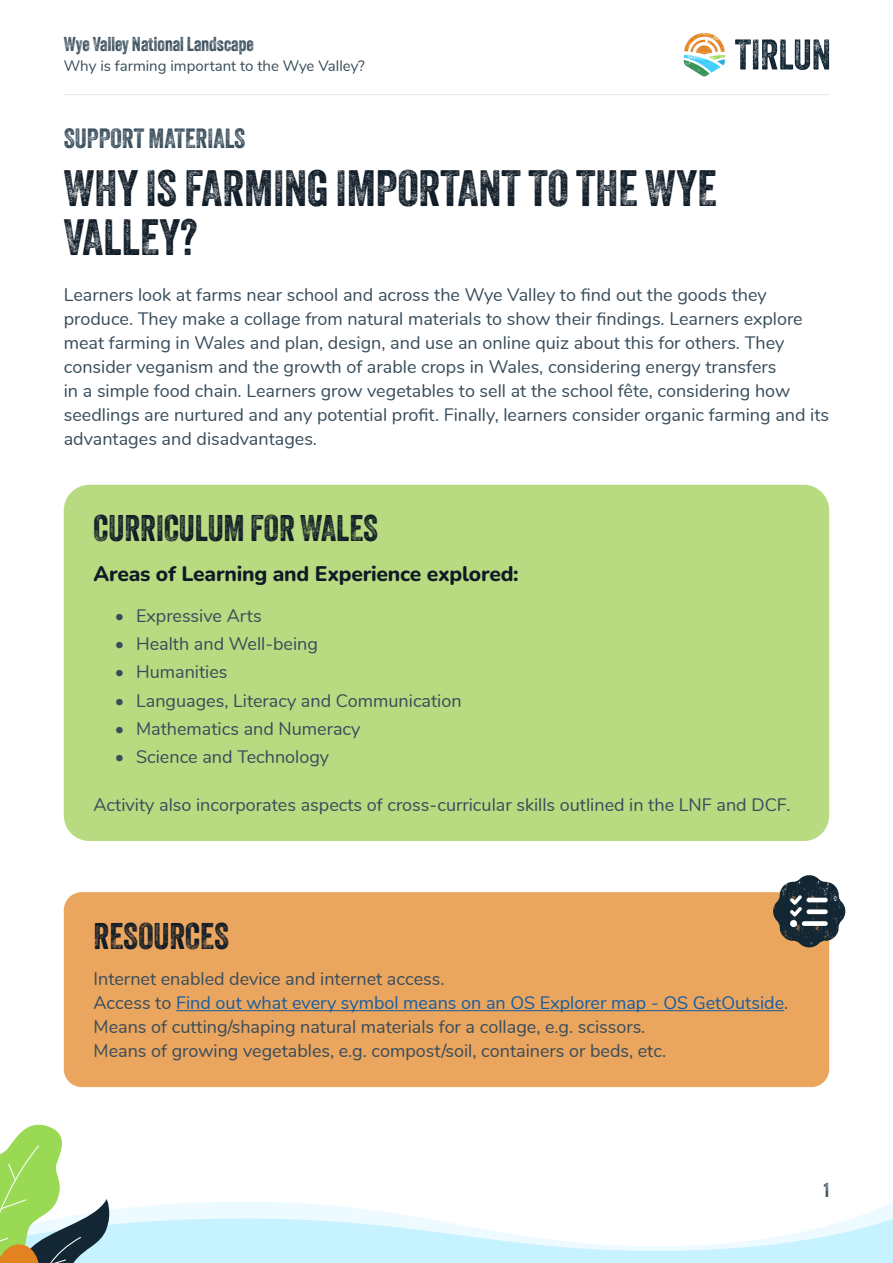
<style>
.page{position:relative;width:893px;height:1263px;background:#fff}
.page>*{position:absolute;margin:0;border:0;box-sizing:border-box;transform-origin:0 0}
.Page_heading{font:49.5px/49.5px "Veneer Two";color:#0e1a25}
.Page_sub_heading{font:36px "Veneer Two";color:#0e1a25}
.Key_activity_heading{font:27px "Veneer Two";color:#374c5a}
.Page_section_heading{font:800 21px "Nunito";letter-spacing:-.01em;color:#0e1a25}
.t1{font:19.5px "Veneer Two";color:#374c5a}
.Body_text{font:18px/24px "Nunito";color:#374c5a}
.Body_text-2{font:18px "Nunito";color:#175d9e}
.t2{font:15px "Nunito";color:#374c5a}
.s1{color:#374c5a}
</style>
<div class="page">
<svg style="left:735px;top:39px;width:94px;height:31px"></svg>
<svg style="left:684px;top:33px;width:41px;height:44px"></svg>
<hr style="left:64px;top:94px;width:765px;height:1px;background:#e6e7e9">
<div style="left:64px;top:485px;width:765px;height:356px;background:#b8da81;border-radius:26px"></div>
<svg style="left:0;top:1124px;width:893px;height:139px"></svg>
<div style="left:64px;top:892px;width:765px;height:195px;background:#eaa55f;border-radius:18px"></div>
<hr style="left:176px;top:1010px;width:608px;height:1px;background:#175d9e">
<svg style="left:772px;top:875px;width:74px;height:74px"></svg>
<p class="t1" style="left:64px;top:32px;width:191px">Wye Valley National Landscape</p>
<p class="t2" style="left:64px;top:54px;width:302px">Why is farming important to the Wye Valley?</p>
<p class="Key_activity_heading" style="left:64px;top:121px;width:183px">SUPPORT MATERIALS</p>
<p class="Page_heading" style="left:64px;top:163px;width:654px">WHY IS FARMING IMPORTANT TO THE WYE<br>VALLEY?</p>
<p class="Body_text" style="left:64px;top:281px;width:767px">Learners look at farms near school and across the Wye Valley to find out the goods they produce. They make a collage from natural materials to show their findings. Learners explore meat farming in Wales and plan, design, and use an online quiz about this for others. They consider veganism and the growth of arable crops in Wales, considering energy transfers<br>in a simple food chain. Learners grow vegetables to sell at the school fête, considering how seedlings are nurtured and any potential profit. Finally, learners consider organic farming and its advantages and disadvantages.</p>
<p class="Page_sub_heading" style="left:94px;top:506px;width:286px">CURRICULUM FOR WALES</p>
<p class="Page_section_heading" style="left:94px;top:559px;width:427px">Areas of Learning and Experience explored:</p>
<p class="Body_text" style="left:115px;top:603px;width:148px">• Expressive Arts</p>
<p class="Body_text" style="left:115px;top:631px;width:205px">• Health and Well-being</p>
<p class="Body_text" style="left:115px;top:659px;width:114px">• Humanities</p>
<p class="Body_text" style="left:115px;top:687px;width:348px">• Languages, Literacy and Communication</p>
<p class="Body_text" style="left:115px;top:716px;width:247px">• Mathematics and Numeracy</p>
<p class="Body_text" style="left:115px;top:744px;width:216px">• Science and Technology</p>
<p class="Body_text" style="left:94px;top:792px;width:698px">Activity also incorporates aspects of cross-curricular skills outlined in the LNF and DCF.</p>
<p class="Page_sub_heading" style="left:94px;top:914px;width:137px">RESOURCES</p>
<p class="Body_text" style="left:94px;top:966px;width:352px">Internet enabled device and internet access.</p>
<p class="Body_text-2" style="left:94px;top:990px;width:696px"><span class="s1">Access to</span> Find out what every symbol means on an OS Explorer map - OS GetOutside<span class="s1">.</span></p>
<p class="Body_text" style="left:94px;top:1014px;width:553px">Means of cutting/shaping natural materials for a collage, e.g. scissors.</p>
<p class="Body_text" style="left:94px;top:1038px;width:574px">Means of growing vegetables, e.g. compost/soil, containers or beds, etc.</p>
<p class="t1" style="left:824px;top:1178px;width:7px">1</p>
</div>
